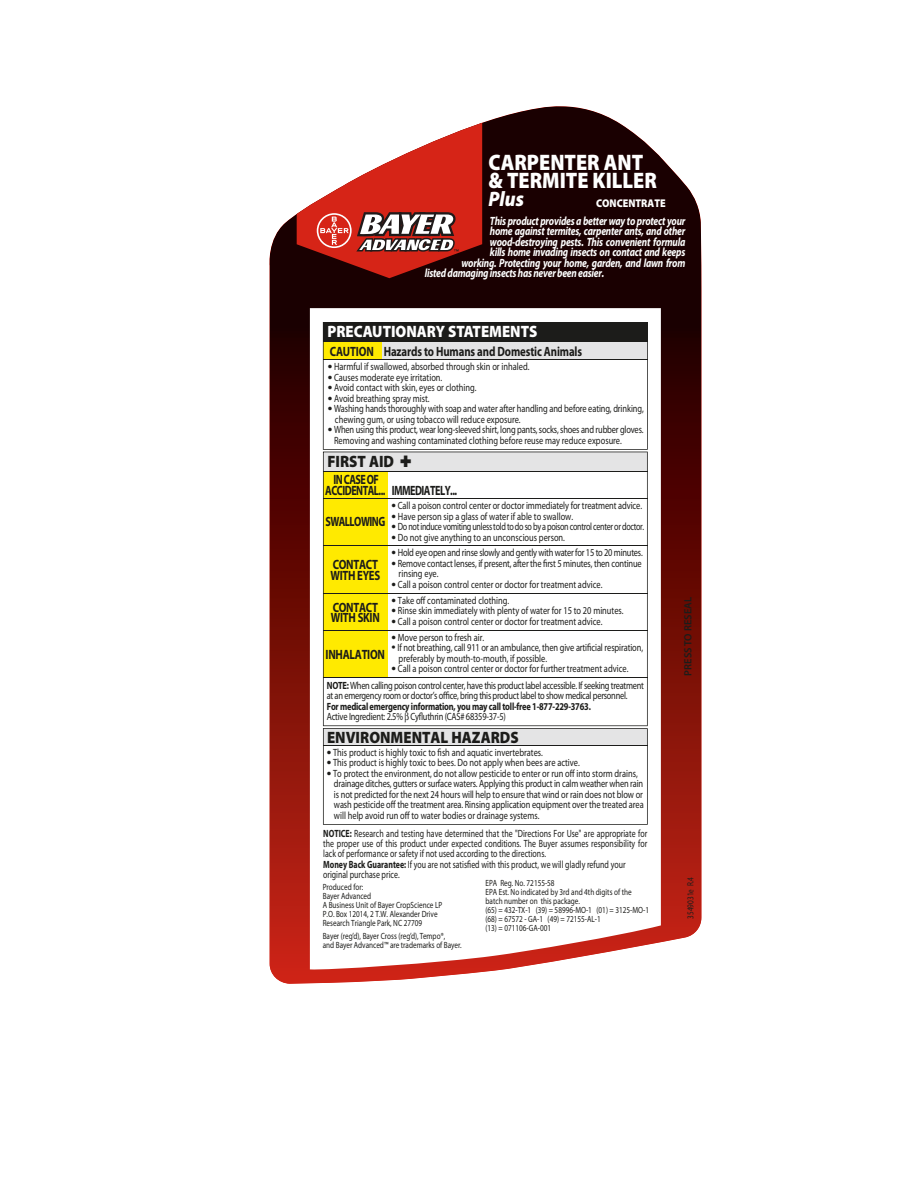
<style>
.page{position:relative;width:918px;height:1188px;background:#fff}
.page>*{position:absolute;margin:0;border:0;box-sizing:border-box;transform-origin:0 0}
.t1{font:900 22.5px/18px "Myriad Pro";color:#fff;scale:.9 1}
.t2{font:italic 900 21px "Myriad Pro";color:#fff;scale:.9 1}
.t3{font:900 16.5px "Myriad Pro";color:#1c1c1a;scale:.9 1}
.t4{font:900 16.5px "Myriad Pro";color:#fff;scale:.9 1}
.t5{font:700 13.5px/10.5px "Myriad Pro";letter-spacing:-.025em;color:#1c1c1a;scale:.8 1}
.t6{font:700 13.5px/10.5px "Myriad Pro";letter-spacing:-.05em;color:#1c1c1a;text-align:center;scale:.75 1}
.t7{font:italic 700 12px "Myriad Pro";letter-spacing:-.025em;color:#fff;scale:.8 1}
.t8{font:900 11.25px "Myriad Pro";color:#fff;scale:.9 1}
.t9{font:10.5px/10.5px "Myriad Pro";color:#1c1c1a;scale:.8 1}
.t10{font:10.5px/9.8px "Myriad Pro";color:#1c1c1a;scale:.75 1}
.t11{font:10.5px/16.6px "Myriad Pro";letter-spacing:-.03em;color:#1c1c1a;scale:.8 1}
.t12{font:10.5px "Myriad Pro";letter-spacing:-.025em;color:#1c1c1a;scale:.8 1}
.t13{font:10.5px "Myriad Pro";letter-spacing:-.04em;color:#1c1c1a;scale:.77 1}
.t14{font:700 10.5px "Myriad Pro";letter-spacing:-.025em;color:#1c1c1a;scale:.8 1}
.t15{font:600 10.5px "Myriad Pro";color:#1c1c1a}
.t16{font:9px/9px "Myriad Pro";color:#1c1c1a;scale:.8 1}
.s1{font-weight:700;font-size:13.5px}
.s2{font-size:15px}
.s3{font-weight:700}
</style>
<div class="page">
<img style="left:269px;top:106px;width:432px;height:878px">
<svg style="left:310px;top:308px;width:351px;height:662px"></svg>
<svg style="left:323px;top:452px;width:325px;height:261px"></svg>
<hr style="left:323px;top:677px;width:324px;height:1px;background:#1c1c1a">
<svg style="left:323px;top:322px;width:325px;height:128px"></svg>
<svg style="left:297px;top:109px;width:185px;height:169px"></svg>
<svg style="left:323px;top:713px;width:325px;height:112px"></svg>
<h1 class="t1" style="left:489px;top:153px;width:189px">CARPENTER ANT &amp; TERMITE KILLER</h1>
<h2 class="t2" style="left:489px;top:186px;width:41px">Plus</h2>
<p class="t8" style="left:596px;top:196px;width:79px">CONCENTRATE</p>
<p class="t7" style="left:490px;top:216px;width:246px">This product provides a better way to protect your</p>
<p class="t7" style="left:490px;top:227px;width:246px">home against termites, carpenter ants, and other</p>
<p class="t7" style="left:490px;top:237px;width:246px">wood-destroying pests. This convenient formula</p>
<p class="t7" style="left:490px;top:248px;width:246px">kills home invading insects on contact and keeps</p>
<p class="t7" style="left:461px;top:258px;width:281px">working. Protecting your home, garden, and lawn from</p>
<p class="t7" style="left:425px;top:269px;width:226px">listed damaging insects has never been easier.</p>
<h3 class="t4" style="left:327px;top:322px;width:235px">PRECAUTIONARY STATEMENTS</h3>
<p class="t5" style="left:330px;top:347px;width:317px">CAUTION Hazards to Humans and Domestic Animals</p>
<p class="t9" style="left:328px;top:363px;width:254px"><span class="s1">•</span> Harmful if swallowed, absorbed through skin or inhaled.</p>
<p class="t9" style="left:328px;top:373px;width:145px"><span class="s1">•</span> Causes moderate eye irritation.</p>
<p class="t9" style="left:328px;top:384px;width:187px"><span class="s1">•</span> Avoid contact with skin, eyes or clothing.</p>
<p class="t9" style="left:328px;top:394px;width:129px"><span class="s1">•</span> Avoid breathing spray mist.</p>
<p class="t9" style="left:335px;top:405px;width:388px;text-indent:-7px"><span class="s1">•</span> Washing hands thoroughly with soap and water after handling and before eating, drinking, chewing gum, or using tobacco will reduce exposure.</p>
<p class="t9" style="left:334px;top:426px;width:388px;text-indent:-6px"><span class="s1">•</span> When using this product, wear long-sleeved shirt, long pants, socks, shoes and rubber gloves.<br>Removing and washing contaminated clothing before reuse may reduce exposure.</p>
<h3 class="t3" style="left:328px;top:452px;width:95px">FIRST AID ✚</h3>
<p class="t6" style="left:325px;top:476px;width:82px">IN CASE OF<br>ACCIDENTAL...</p>
<p class="t6" style="left:392px;top:486px;width:89px">IMMEDIATELY...</p>
<p class="t9" style="left:392px;top:501px;width:315px"><span class="s1">•</span> Call a poison control center or doctor immediately for treatment advice.</p>
<p class="t9" style="left:392px;top:512px;width:229px"><span class="s1">•</span> Have person sip a glass of water if able to swallow.</p>
<p class="t13" style="left:392px;top:523px;width:330px"><span class="s1">•</span> Do not induce vomiting unless told to do so by a poison control center or doctor.</p>
<p class="t9" style="left:392px;top:533px;width:218px"><span class="s1">•</span> Do not give anything to an unconscious person.</p>
<p class="t6" style="left:325px;top:518px;width:81px">SWALLOWING</p>
<p class="t5" style="left:330px;top:561px;width:64px">CONTACT<br>WITH EYES</p>
<p class="t5" style="left:331px;top:603px;width:63px">CONTACT<br>WITH SKIN</p>
<p class="t12" style="left:392px;top:549px;width:316px"><span class="s1">•</span> Hold eye open and rinse slowly and gently with water for 15 to 20 minutes.</p>
<p class="t9" style="left:399px;top:559px;width:305px;text-indent:-7px"><span class="s1">•</span> Remove contact lenses, if present, after the first 5 minutes, then continue rinsing eye.</p>
<p class="t9" style="left:392px;top:580px;width:265px"><span class="s1">•</span> Call a poison control center or doctor for treatment advice.</p>
<p class="t9" style="left:392px;top:596px;width:149px"><span class="s1">•</span> Take off contaminated clothing.</p>
<p class="t9" style="left:392px;top:607px;width:292px"><span class="s1">•</span> Rinse skin immediately with plenty of water for 15 to 20 minutes.</p>
<p class="t9" style="left:392px;top:617px;width:265px"><span class="s1">•</span> Call a poison control center or doctor for treatment advice.</p>
<p class="t9" style="left:392px;top:633px;width:117px"><span class="s1">•</span> Move person to fresh air.</p>
<p class="t9" style="left:399px;top:644px;width:307px;text-indent:-7px"><span class="s2">•</span> If not breathing, call 911 or an ambulance, then give artificial respiration, preferably by mouth-to-mouth, if possible.</p>
<p class="t11" style="left:327px;top:661px;width:398px;text-indent:65px"><span class="s1">•</span> Call a poison control center or doctor for further treatment advice.<br><span class="s3">NOTE:</span> When calling poison control center, have this product label accessible. If seeking treatment</p>
<p class="t11" style="left:327px;top:689px;width:377px">at an emergency room or doctor’s office, bring this product label to show medical personnel.</p>
<p class="t14" style="left:327px;top:703px;width:332px">For medical emergency information, you may call toll-free 1-877-229-3763.</p>
<p class="t12" style="left:327px;top:713px;width:225px">Active Ingredient: 2.5% Cyfluthrin (CAS# 68359-37-5)</p>
<p class="t5" style="left:326px;top:650px;width:76px">INHALATION</p>
<h3 class="t3" style="left:327px;top:728px;width:214px">ENVIRONMENTAL HAZARDS</h3>
<p class="t9" style="left:327px;top:748px;width:272px"><span class="s1">•</span> This product is highly toxic to fish and aquatic invertebrates.</p>
<p class="t9" style="left:327px;top:759px;width:318px"><span class="s1">•</span> This product is highly toxic to bees. Do not apply when bees are active.</p>
<p class="t9" style="left:334px;top:769px;width:389px;text-indent:-7px"><span class="s1">•</span> To protect the environment, do not allow pesticide to enter or run off into storm drains, drainage ditches, gutters or surface waters. Applying this product in calm weather when rain is not predicted for the next 24 hours will help to ensure that wind or rain does not blow or wash pesticide off the treatment area. Rinsing application equipment over the treated area will help avoid run off to water bodies or drainage systems.</p>
<p class="t10" style="left:323px;top:830px;width:433px;text-align:justify"><span class="s3">NOTICE:</span> Research and testing have determined that the "Directions For Use" are appropriate for the proper use of this product under expected conditions. The Buyer assumes responsibility for lack of performance or safety if not used according to the directions.</p>
<p class="t10" style="left:323px;top:861px;width:405px"><span class="s3">Money Back Guarantee:</span> If you are not satisfied with this product, we will gladly refund your original purchase price.</p>
<p class="t16" style="left:486px;top:879px;width:206px">EPA Reg. No. 72155-58<br>EPA Est. No indicated by 3rd and 4th digits of the batch number on this package.<br>(65) = 432-TX-1 (39) = 58996-MO-1 (01) = 3125-MO-1 (68) = 67572 - GA-1 (49) = 72155-AL-1<br>(13) = 071106-GA-001</p>
<p class="t16" style="left:323px;top:883px;width:151px">Produced for:<br>Bayer Advanced<br>A Business Unit of Bayer CropScience LP<br>P.O. Box 12014, 2 T.W. Alexander Drive<br>Research Triangle Park, NC 27709</p>
<p class="t16" style="left:323px;top:932px;width:175px">Bayer (reg’d), Bayer Cross (reg’d), Tempo®,<br>and Bayer Advanced™ are trademarks of Bayer.</p>
<p class="t15" style="left:682px;top:676px;width:80px;rotate:-90deg">PRESS TO RESEAL</p>
<p class="t16" style="left:687px;top:919px;width:53px;rotate:-90deg">3549031e R.4</p>
</div>
